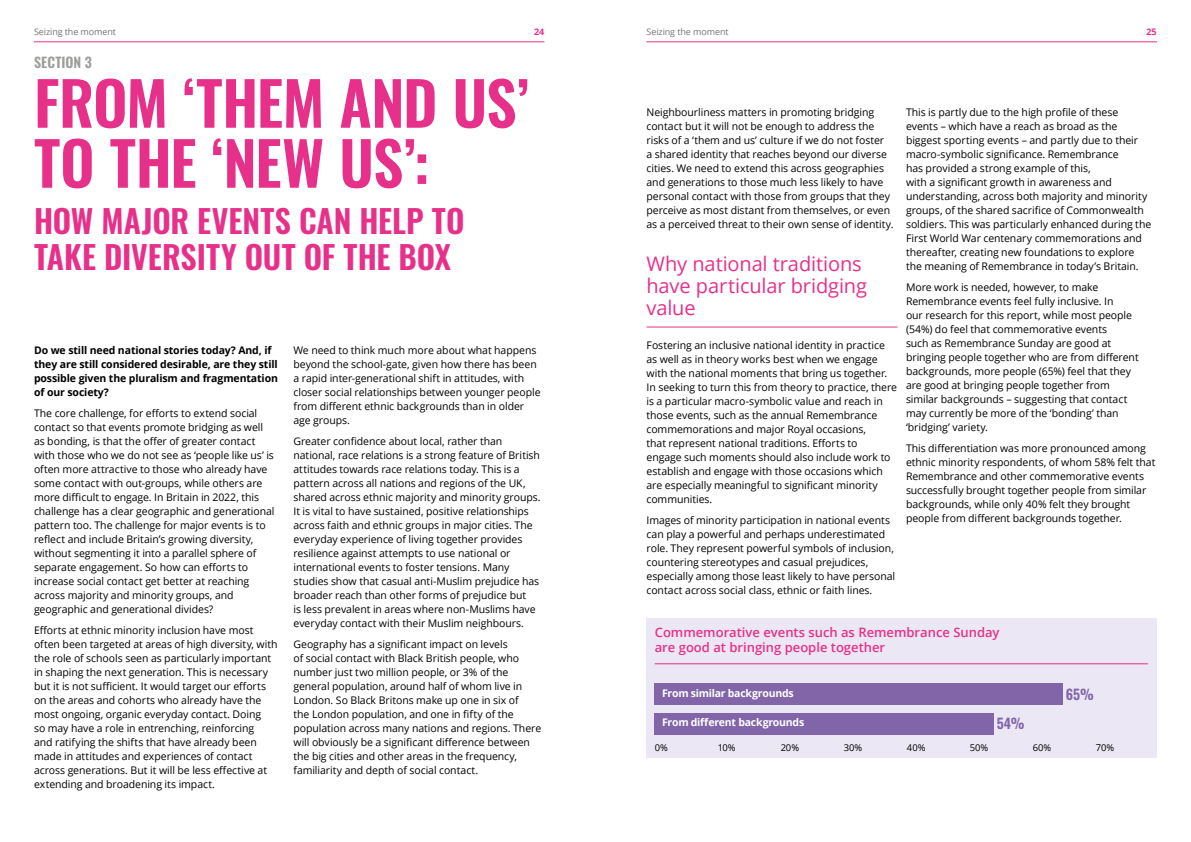
<style>
.page{position:relative;width:1191px;height:842px;background:#fff}
.page>*{position:absolute;margin:0;border:0;box-sizing:border-box;transform-origin:0 0}
.t1{font:600 60px/60px "Oswald";letter-spacing:-.015em;color:#e7308a}
.t2{font:600 32px/36px "Oswald";color:#e7308a}
.t3{font:20px/22px "Open Sans";letter-spacing:-.01em;color:#e7308a}
.t4{font:600 14px "Oswald";letter-spacing:.005em;color:#9d9d9c}
.t5{font:600 14px "Oswald";color:#8264a9}
.t6{font:600 13px/15px "Open Sans";color:#e7308a}
.Body{font:10.5px/14px "Open Sans";letter-spacing:-.005em;color:#000}
.t7{font:700 10.5px/14.1px "Open Sans";letter-spacing:-.01em;color:#000}
.Chart_Key{font:700 10.5px "Open Sans";letter-spacing:-.02em;color:#fff}
.t8{font:9.4px "Open Sans";letter-spacing:-.005em;color:#000}
.t9{font:9px "Open Sans";letter-spacing:-.01em;color:#767576}
.t10{font:700 9px "Open Sans";color:#e7308a}
</style>
<div class="page">
<hr style="left:646px;top:326px;width:251px;height:1px;background:#e7308a">
<div style="left:646px;top:618px;width:510px;height:140px;background:#ebe7f4"></div>
<div style="left:655px;top:683px;width:408px;height:22px;background:#8264a9"></div>
<div style="left:655px;top:713px;width:338px;height:21px;background:#8264a9"></div>
<hr style="left:655px;top:663px;width:493px;height:1px;background:#e7308a">
<hr style="left:34px;top:41px;width:510px;height:1px;background:#e7308a">
<hr style="left:646px;top:41px;width:511px;height:1px;background:#e7308a">
<p class="t9" style="left:34px;top:26px;width:84px">Seizing the moment</p>
<p class="t10" style="left:534px;top:26px;width:12px">24</p>
<p class="t9" style="left:646px;top:26px;width:84px">Seizing the moment</p>
<p class="t10" style="left:1146px;top:26px;width:12px">25</p>
<h2 class="t4" style="left:34px;top:55px;width:59px">SECTION 3</h2>
<h2 class="t1" style="left:34px;top:77px;width:496px">FROM ‘THEM AND US’<br>TO THE ‘NEW US’:</h2>
<h2 class="t2" style="left:34px;top:205px;width:432px">HOW MAJOR EVENTS CAN HELP TO<br>TAKE DIVERSITY OUT OF THE BOX</h2>
<p class="t7" style="left:34px;top:343px;width:245px">Do we still need national stories today? And, if they are still considered desirable, are they still possible given the pluralism and fragmentation of our society?</p>
<p class="Body" style="left:34px;top:406px;width:242px">The core challenge, for efforts to extend social contact so that events promote bridging as well as bonding, is that the offer of greater contact with those who we do not see as ‘people like us’ is often more attractive to those who already have some contact with out-groups, while others are more difficult to engage. In Britain in 2022, this challenge has a clear geographic and generational pattern too. The challenge for major events is to reflect and include Britain’s growing diversity, without segmenting it into a parallel sphere of separate engagement. So how can efforts to increase social contact get better at reaching across majority and minority groups, and geographic and generational divides?</p>
<p class="Body" style="left:34px;top:623px;width:245px">Efforts at ethnic minority inclusion have most often been targeted at areas of high diversity, with the role of schools seen as particularly important in shaping the next generation. This is necessary but it is not sufficient. It would target our efforts on the areas and cohorts who already have the most ongoing, organic everyday contact. Doing<br>so may have a role in entrenching, reinforcing<br>and ratifying the shifts that have already been made in attitudes and experiences of contact across generations. But it will be less effective at extending and broadening its impact.</p>
<p class="Body" style="left:293px;top:343px;width:249px">We need to think much more about what happens beyond the school-gate, given how there has been a rapid inter-generational shift in attitudes, with closer social relationships between younger people from different ethnic backgrounds than in older age groups.</p>
<p class="Body" style="left:293px;top:434px;width:248px">Greater confidence about local, rather than national, race relations is a strong feature of British attitudes towards race relations today. This is a pattern across all nations and regions of the UK, shared across ethnic majority and minority groups.<br>It is vital to have sustained, positive relationships across faith and ethnic groups in major cities. The everyday experience of living together provides resilience against attempts to use national or international events to foster tensions. Many studies show that casual anti-Muslim prejudice has broader reach than other forms of prejudice but<br>is less prevalent in areas where non-Muslims have everyday contact with their Muslim neighbours.</p>
<p class="Body" style="left:293px;top:637px;width:249px">Geography has a significant impact on levels<br>of social contact with Black British people, who number just two million people, or 3% of the general population, around half of whom live in London. So Black Britons make up one in six of<br>the London population, and one in fifty of the population across many nations and regions. There will obviously be a significant difference between the big cities and other areas in the frequency, familiarity and depth of social contact.</p>
<p class="Body" style="left:646px;top:105px;width:248px">Neighbourliness matters in promoting bridging contact but it will not be enough to address the risks of a ‘them and us’ culture if we do not foster<br>a shared identity that reaches beyond our diverse cities. We need to extend this across geographies and generations to those much less likely to have personal contact with those from groups that they perceive as most distant from themselves, or even as a perceived threat to their own sense of identity.</p>
<h3 class="t3" style="left:646px;top:252px;width:222px">Why national traditions have particular bridging value</h3>
<p class="Body" style="left:646px;top:338px;width:252px">Fostering an inclusive national identity in practice as well as in theory works best when we engage with the national moments that bring us together.<br>In seeking to turn this from theory to practice, there is a particular macro-symbolic value and reach in those events, such as the annual Remembrance commemorations and major Royal occasions,<br>that represent national traditions. Efforts to<br>engage such moments should also include work to establish and engage with those occasions which are especially meaningful to significant minority communities.</p>
<p class="Body" style="left:646px;top:513px;width:250px">Images of minority participation in national events can play a powerful and perhaps underestimated role. They represent powerful symbols of inclusion, countering stereotypes and casual prejudices, especially among those least likely to have personal contact across social class, ethnic or faith lines.</p>
<p class="Body" style="left:906px;top:105px;width:247px">This is partly due to the high profile of these events – which have a reach as broad as the biggest sporting events – and partly due to their macro-symbolic significance. Remembrance<br>has provided a strong example of this,<br>with a significant growth in awareness and understanding, across both majority and minority groups, of the shared sacrifice of Commonwealth soldiers. This was particularly enhanced during the First World War centenary commemorations and thereafter, creating new foundations to explore the meaning of Remembrance in today’s Britain.</p>
<p class="Body" style="left:906px;top:280px;width:234px">More work is needed, however, to make Remembrance events feel fully inclusive. In<br>our research for this report, while most people (54%) do feel that commemorative events<br>such as Remembrance Sunday are good at bringing people together who are from different backgrounds, more people (65%) feel that they are good at bringing people together from similar backgrounds – suggesting that contact may currently be more of the ‘bonding’ than ‘bridging’ variety.</p>
<p class="Body" style="left:906px;top:441px;width:251px">This differentiation was more pronounced among ethnic minority respondents, of whom 58% felt that Remembrance and other commemorative events successfully brought together people from similar backgrounds, while only 40% felt they brought people from different backgrounds together.</p>
<h4 class="t6" style="left:655px;top:624px;width:346px">Commemorative events such as Remembrance Sunday are good at bringing people together</h4>
<p class="Chart_Key" style="left:662px;top:685px;width:133px">From similar backgrounds</p>
<p class="Chart_Key" style="left:662px;top:715px;width:143px">From different backgrounds</p>
<h3 class="t5" style="left:996px;top:716px;width:29px">54%</h3>
<h3 class="t5" style="left:1065px;top:687px;width:30px">65%</h3>
<p class="t8" style="left:655px;top:741px;width:15px">0%</p>
<p class="t8" style="left:718px;top:741px;width:19px">10%</p>
<p class="t8" style="left:781px;top:741px;width:20px">20%</p>
<p class="t8" style="left:844px;top:741px;width:20px">30%</p>
<p class="t8" style="left:907px;top:741px;width:20px">40%</p>
<p class="t8" style="left:970px;top:741px;width:20px">50%</p>
<p class="t8" style="left:1033px;top:741px;width:20px">60%</p>
<p class="t8" style="left:1096px;top:741px;width:20px">70%</p>
</div>
